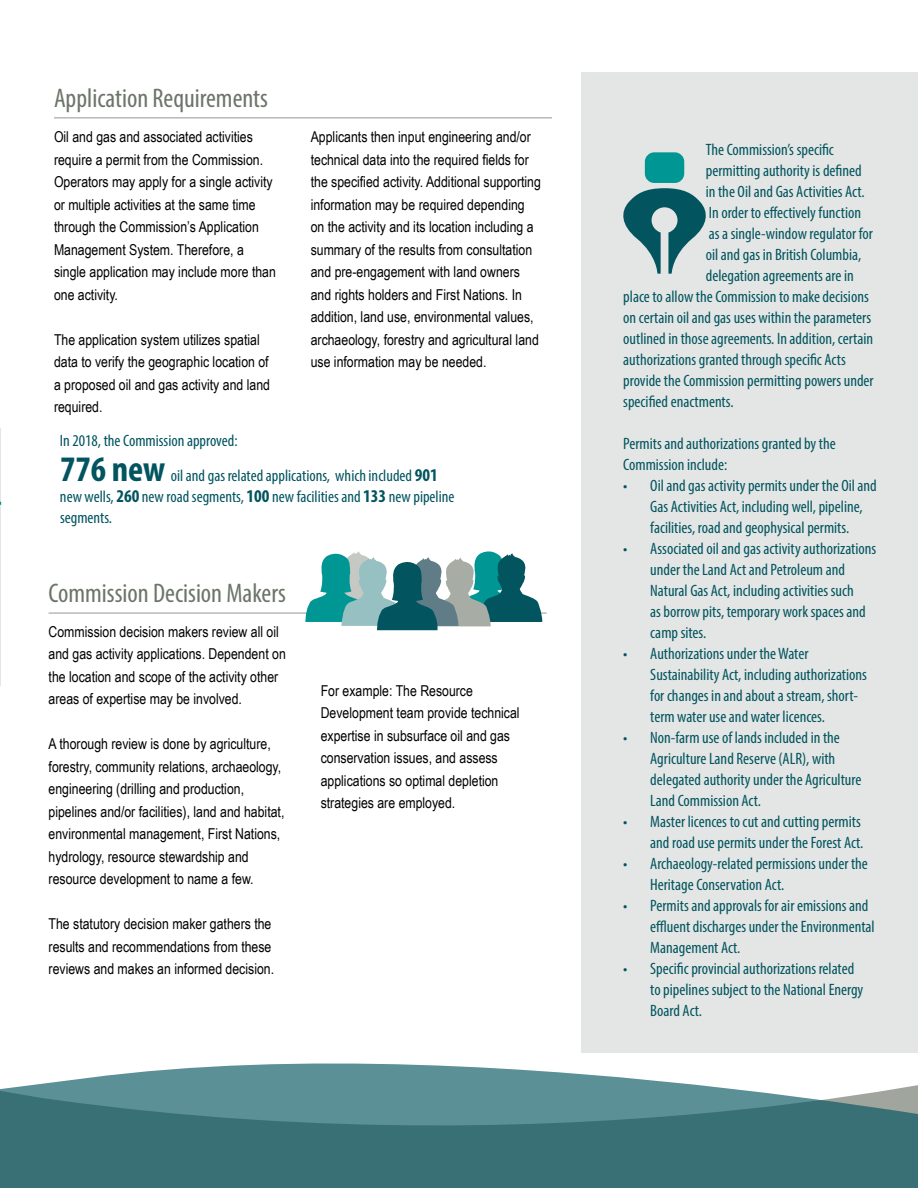
<style>
.page{position:relative;width:918px;height:1188px;background:#fff}
.page>*{position:absolute;margin:0;border:0;box-sizing:border-box;transform-origin:0 0}
.t1{font:condensed 27px "Myriad Pro";color:#6d756a}
.t2{font:condensed 16.5px/21px "Myriad Pro";color:#02545f}
.t3{font:15px/22.5px "Arial Narrow";color:#000}
.s1{font-weight:700;font-size:36px}
.s2{font-weight:700;font-size:18px}
</style>
<div class="page">
<svg style="left:0;top:1063px;width:918px;height:125px;background:#59898e"></svg>
<hr style="left:0;top:428px;width:1px;height:257px;background:#c7cec9">
<div style="left:582px;top:72px;width:336px;height:981px;background:#e3e6e4"></div>
<div style="left:645px;top:152px;width:39px;height:31px;background:#009694;border-radius:9px"></div>
<svg style="left:623px;top:188px;width:83px;height:86px"></svg>
<hr style="left:54px;top:117px;width:498px;height:2px;background:#b6bab5">
<hr style="left:49px;top:612px;width:498px;height:2px;background:#b6bab5">
<svg style="left:305px;top:551px;width:237px;height:79px"></svg>
<h1 class="t1" style="left:54px;top:81px;width:215px">Application Requirements</h1>
<p class="t3" style="left:54px;top:125px;width:223px">Oil and gas and associated activities require a permit from the Commission.<br>Operators may apply for a single activity or multiple activities at the same time through the Commission’s Application Management System. Therefore, a single application may include more than one activity.</p>
<p class="t3" style="left:54px;top:328px;width:218px">The application system utilizes spatial data to verify the geographic location of a proposed oil and gas activity and land required.</p>
<p class="t3" style="left:311px;top:125px;width:232px">Applicants then input engineering and/or technical data into the required fields for the specified activity. Additional supporting information may be required depending on the activity and its location including a summary of the results from consultation and pre-engagement with land owners and rights holders and First Nations. In addition, land use, environmental values, archaeology, forestry and agricultural land use information may be needed.</p>
<p class="t2" style="left:60px;top:422px;width:379px;line-height:35.8px">In 2018, the Commission approved:<br><span class="s1">776 new</span> oil and gas related applications, which included <span class="s2">901</span></p>
<p class="t2" style="left:60px;top:486px;width:396px">new wells, <span class="s2">260</span> new road segments, <span class="s2">100</span> new facilities and <span class="s2">133</span> new pipeline segments.</p>
<h1 class="t1" style="left:49px;top:577px;width:239px">Commission Decision Makers</h1>
<p class="t3" style="left:49px;top:620px;width:239px">Commission decision makers review all oil and gas activity applications. Dependent on the location and scope of the activity other areas of expertise may be involved.</p>
<p class="t3" style="left:49px;top:732px;width:237px">A thorough review is done by agriculture, forestry, community relations, archaeology, engineering (drilling and production, pipelines and/or facilities), land and habitat, environmental management, First Nations, hydrology, resource stewardship and resource development to name a few.</p>
<p class="t3" style="left:49px;top:912px;width:227px">The statutory decision maker gathers the results and recommendations from these reviews and makes an informed decision.</p>
<p class="t3" style="left:321px;top:678px;width:200px">For example: The Resource<br>Development team provide technical expertise in subsurface oil and gas conservation issues, and assess applications so optimal depletion strategies are employed.</p>
<p class="t2" style="left:706px;top:139px;width:130px">The Commission’s specific</p>
<p class="t2" style="left:706px;top:160px;width:157px">permitting authority is defined</p>
<p class="t2" style="left:706px;top:181px;width:160px">in the Oil and Gas Activities Act.</p>
<p class="t2" style="left:709px;top:202px;width:154px">In order to effectively function</p>
<p class="t2" style="left:709px;top:223px;width:166px">as a single-window regulator for</p>
<p class="t2" style="left:706px;top:244px;width:157px">oil and gas in British Columbia,</p>
<p class="t2" style="left:706px;top:265px;width:149px">delegation agreements are in</p>
<p class="t2" style="left:623px;top:286px;width:247px">place to allow the Commission to make decisions</p>
<p class="t2" style="left:623px;top:307px;width:249px">on certain oil and gas uses within the parameters</p>
<p class="t2" style="left:623px;top:328px;width:251px">outlined in those agreements. In addition, certain</p>
<p class="t2" style="left:623px;top:349px;width:224px">authorizations granted through specific Acts</p>
<p class="t2" style="left:623px;top:370px;width:252px">provide the Commission permitting powers under</p>
<p class="t2" style="left:623px;top:391px;width:112px">specified enactments.</p>
<p class="t2" style="left:623px;top:433px;width:214px">Permits and authorizations granted by the<br>Commission include:</p>
<p class="t2" style="left:650px;top:475px;width:228px;text-indent:-27px">• Oil and gas activity permits under the Oil and<br>Gas Activities Act, including well, pipeline, facilities, road and geophysical permits.</p>
<p class="t2" style="left:650px;top:538px;width:227px;text-indent:-27px">• Associated oil and gas activity authorizations under the Land Act and Petroleum and Natural Gas Act, including activities such<br>as borrow pits, temporary work spaces and camp sites.</p>
<p class="t2" style="left:650px;top:643px;width:218px;text-indent:-27px">• Authorizations under the Water Sustainability Act, including authorizations for changes in and about a stream, short&shy;term water use and water licences.</p>
<p class="t2" style="left:650px;top:727px;width:213px;text-indent:-27px">• Non-farm use of lands included in the Agriculture Land Reserve (ALR), with delegated authority under the Agriculture Land Commission Act.</p>
<p class="t2" style="left:623px;top:811px;width:242px;text-align:right">• Master licences to cut and cutting permits and road use permits under the Forest Act.</p>
<p class="t2" style="left:650px;top:853px;width:219px;text-indent:-27px">• Archaeology-related permissions under the<br>Heritage Conservation Act.</p>
<p class="t2" style="left:650px;top:895px;width:226px;text-indent:-27px">• Permits and approvals for air emissions and effluent discharges under the Environmental<br>Management Act.</p>
<p class="t2" style="left:650px;top:958px;width:215px;text-indent:-27px">• Specific provincial authorizations related to pipelines subject to the National Energy<br>Board Act.</p>
</div>
